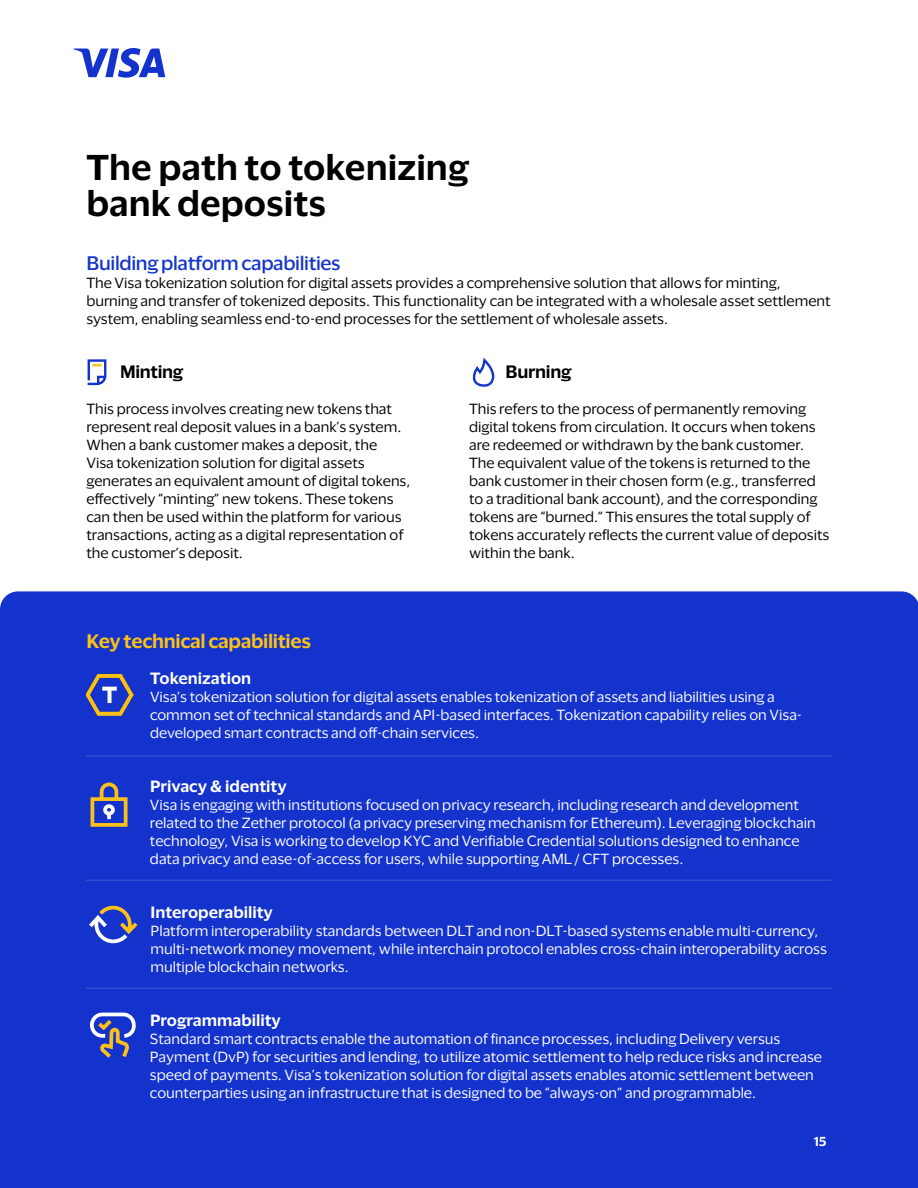
<style>
.page{position:relative;width:918px;height:1188px;background:#fff}
.page>*{position:absolute;margin:0;border:0;box-sizing:border-box;transform-origin:0 0}
.t1{font:600 33px/36px "Visa Dialect";color:#000}
.t2{font:500 18px "Visa Dialect";letter-spacing:-.02em;color:#1434cb}
.t3{font:600 18px "Visa Dialect";letter-spacing:-.02em;color:#fbc118}
.t4{font:600 16.5px "Visa Dialect";letter-spacing:-.02em;color:#000}
.t5{font:600 15px "Visa Dialect";color:#fff}
.t6{font:13.5px/18px "Visa Dialect";color:#fff}
.t7{font:13.5px/18px "Visa Dialect";color:#000}
.t8{font:600 12px "Visa Dialect";color:#fff}
</style>
<div class="page">
<svg style="left:73px;top:48px;width:92px;height:30px"></svg>
<div style="left:0;top:591px;width:918px;height:597px;background:#1433cc"></div>
<svg style="left:472px;top:359px;width:22px;height:28px"></svg>
<hr style="left:86px;top:756px;width:746px;height:1px;background:#fff">
<hr style="left:86px;top:880px;width:746px;height:1px;background:#fff">
<hr style="left:86px;top:988px;width:746px;height:1px;background:#fff">
<img style="left:86px;top:671px;width:48px;height:46px">
<svg style="left:89px;top:781px;width:40px;height:48px;background:#656899"></svg>
<svg style="left:85px;top:904px;width:56px;height:41px;background:#4557be"></svg>
<svg style="left:87px;top:359px;width:20px;height:27px"></svg>
<div style="left:90px;top:1013px;width:46px;height:25px;border:4px solid #fff;border-radius:10px"></div>
<svg style="left:94px;top:1016px;width:37px;height:46px;background:#515dab"></svg>
<h2 class="t1" style="left:86px;top:147px;width:384px">The path to tokenizing bank deposits</h2>
<h3 class="t2" style="left:86px;top:249px;width:256px">Building platform capabilities</h3>
<p class="t7" style="left:86px;top:273px;width:746px">The Visa tokenization solution for digital assets provides a comprehensive solution that allows for minting, burning and transfer of tokenized deposits. This functionality can be integrated with a wholesale asset settlement system, enabling seamless end-to-end processes for the settlement of wholesale assets.</p>
<h4 class="t4" style="left:120px;top:359px;width:65px">Minting</h4>
<h4 class="t4" style="left:506px;top:359px;width:67px">Burning</h4>
<p class="t7" style="left:86px;top:399px;width:325px">This process involves creating new tokens that represent real deposit values in a bank’s system.<br>When a bank customer makes a deposit, the<br>Visa tokenization solution for digital assets generates an equivalent amount of digital tokens, effectively “minting” new tokens. These tokens can then be used within the platform for various transactions, acting as a digital representation of the customer’s deposit.</p>
<p class="t7" style="left:469px;top:399px;width:362px">This refers to the process of permanently removing digital tokens from circulation. It occurs when tokens are redeemed or withdrawn by the bank customer.<br>The equivalent value of the tokens is returned to the bank customer in their chosen form (e.g., transferred to a traditional bank account), and the corresponding tokens are “burned.” This ensures the total supply of tokens accurately reflects the current value of deposits within the bank.</p>
<h3 class="t3" style="left:86px;top:627px;width:226px">Key technical capabilities</h3>
<h4 class="t5" style="left:150px;top:667px;width:103px">Tokenization</h4>
<p class="t6" style="left:150px;top:687px;width:654px">Visa’s tokenization solution for digital assets enables tokenization of assets and liabilities using a common set of technical standards and API-based interfaces. Tokenization capability relies on Visa&shy;developed smart contracts and off-chain services.</p>
<h4 class="t5" style="left:150px;top:775px;width:138px">Privacy &amp; identity</h4>
<p class="t6" style="left:150px;top:795px;width:667px">Visa is engaging with institutions focused on privacy research, including research and development related to the Zether protocol (a privacy preserving mechanism for Ethereum). Leveraging blockchain technology, Visa is working to develop KYC and Verifiable Credential solutions designed to enhance data privacy and ease-of-access for users, while supporting AML / CFT processes.</p>
<h4 class="t5" style="left:151px;top:901px;width:124px">Interoperability</h4>
<p class="t6" style="left:151px;top:921px;width:678px">Platform interoperability standards between DLT and non-DLT-based systems enable multi-currency, multi-network money movement, while interchain protocol enables cross-chain interoperability across multiple blockchain networks.</p>
<h4 class="t5" style="left:150px;top:1009px;width:132px">Programmability</h4>
<p class="t6" style="left:150px;top:1029px;width:674px">Standard smart contracts enable the automation of finance processes, including Delivery versus Payment (DvP) for securities and lending, to utilize atomic settlement to help reduce risks and increase speed of payments. Visa’s tokenization solution for digital assets enables atomic settlement between counterparties using an infrastructure that is designed to be “always-on” and programmable.</p>
<p class="t8" style="left:814px;top:1132px;width:14px">15</p>
</div>
